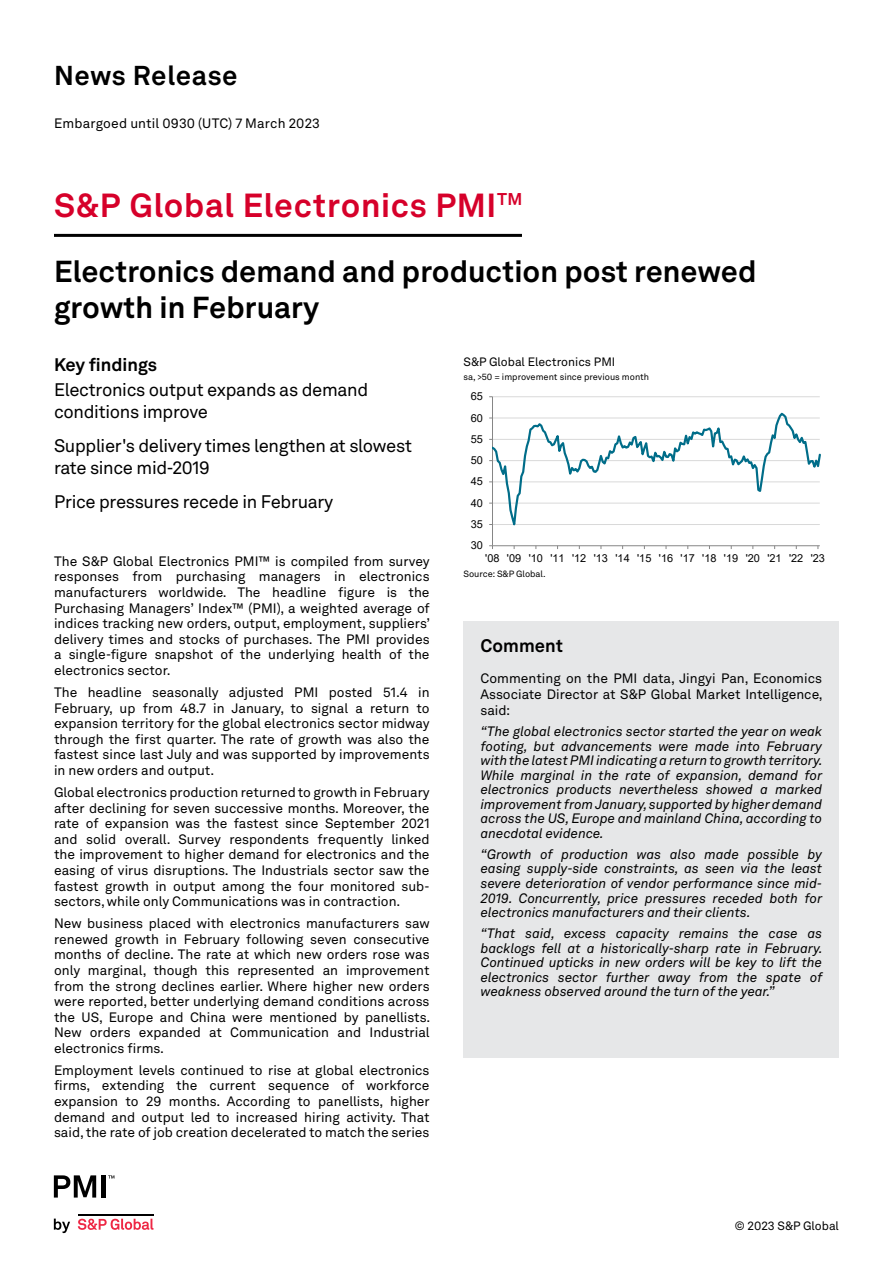
<style>
.page{position:relative;width:893px;height:1263px;background:#fff}
.page>*{position:absolute;margin:0;border:0;box-sizing:border-box;transform-origin:0 0}
.t1{font:700 33px "Akkurat LL";letter-spacing:.02em;color:#d6002a}
.Headline_rev{font:700 30px/36px "Akkurat LL";color:#000}
.Section_header{font:700 27px "Akkurat LL";letter-spacing:.025em;color:#000}
.Key_findings{font:18px/21.6px "Akkurat LL";letter-spacing:-.02em;color:#000}
.Subheader{font:700 18px "Akkurat LL";color:#000}
.Body_copy{font:13.5px/15.6px "Akkurat LL";color:#000;text-align:justify}
.Body_copy_2{font:italic 13.5px/14.5px "Akkurat LL";color:#000;text-align:justify}
.Body_copy_2-2{font:13.5px/16.2px "Akkurat LL";color:#000;text-align:justify}
.Chart_title{font:12px "Akkurat LL";color:#000}
.t2{font:10.95px "Arial";color:#000}
.Axis_title{font:9px "Akkurat LL";color:#000}
.Source{font:9px "Akkurat LL";color:#000}
</style>
<div class="page">
<hr style="left:492px;top:396px;width:328px;height:1px;background:#d9d9d9">
<hr style="left:492px;top:397px;width:1px;height:149px;background:#868686">
<hr style="left:492px;top:545px;width:328px;height:1px;background:#868686">
<svg style="left:489px;top:412px;width:332px;height:114px"></svg>
<hr style="left:54px;top:234px;width:468px;height:3px;background:#000">
<div style="left:464px;top:621px;width:375px;height:51px;background:#e6e7e8"></div>
<div style="left:463px;top:672px;width:376px;height:386px;background:#e6e7e8"></div>
<svg style="left:54px;top:1218px;width:16px;height:15px"></svg>
<svg style="left:78px;top:1218px;width:75px;height:12px"></svg>
<hr style="left:78px;top:1213px;width:75px;height:2px;background:#000">
<svg style="left:54px;top:1175px;width:42px;height:22px"></svg>
<div style="left:101px;top:1175px;width:5px;height:22px;background:#000"></div>
<svg style="left:108px;top:1175px;width:6px;height:3px"></svg>
<p class="Section_header" style="left:54px;top:55px;width:185px">News Release</p>
<p class="Body_copy" style="left:54px;top:114px;width:267px">Embargoed until 0930 (UTC) 7 March 2023</p>
<p class="t1" style="left:54px;top:180px;width:470px">S&amp;P Global Electronics PMI<sup>TM</sup></p>
<p class="Headline_rev" style="left:54px;top:252px;width:704px">Electronics demand and production post renewed growth in February</p>
<p class="Subheader" style="left:54px;top:351px;width:105px">Key findings</p>
<p class="Chart_title" style="left:463px;top:353px;width:153px">S&amp;P Global Electronics PMI</p>
<p class="Axis_title" style="left:463px;top:370px;width:187px">sa, &gt;50 = improvement since previous month</p>
<p class="Key_findings" style="left:54px;top:378px;width:316px">Electronics output expands as demand conditions improve</p>
<p class="Key_findings" style="left:54px;top:434px;width:360px">Supplier's delivery times lengthen at slowest rate since mid-2019</p>
<p class="Key_findings" style="left:54px;top:490px;width:281px">Price pressures recede in February</p>
<p class="t2" style="left:471px;top:389px;width:14px">65</p>
<p class="t2" style="left:471px;top:410px;width:14px">60</p>
<p class="t2" style="left:471px;top:431px;width:14px">55</p>
<p class="t2" style="left:471px;top:453px;width:14px">50</p>
<p class="t2" style="left:471px;top:474px;width:14px">45</p>
<p class="t2" style="left:471px;top:495px;width:14px">40</p>
<p class="t2" style="left:471px;top:516px;width:14px">35</p>
<p class="Body_copy" style="left:54px;top:552px;width:378px">The S&amp;P Global Electronics PMI™ is compiled from survey responses from purchasing managers in electronics manufacturers worldwide. The headline figure is the Purchasing Managers’ Index™ (PMI), a weighted average of indices tracking new orders, output, employment, suppliers’ delivery times and stocks of purchases. The PMI provides a single-figure snapshot of the underlying health of the electronics sector.</p>
<p class="Body_copy" style="left:54px;top:684px;width:377px">The headline seasonally adjusted PMI posted 51.4 in February, up from 48.7 in January, to signal a return to expansion territory for the global electronics sector midway through the first quarter. The rate of growth was also the fastest since last July and was supported by improvements in new orders and output.</p>
<p class="Body_copy" style="left:54px;top:784px;width:377px">Global electronics production returned to growth in February after declining for seven successive months. Moreover, the rate of expansion was the fastest since September 2021 and solid overall. Survey respondents frequently linked the improvement to higher demand for electronics and the easing of virus disruptions. The Industrials sector saw the fastest growth in output among the four monitored sub&shy;sectors, while only Communications was in contraction.</p>
<p class="Body_copy" style="left:54px;top:915px;width:378px">New business placed with electronics manufacturers saw renewed growth in February following seven consecutive months of decline. The rate at which new orders rose was only marginal, though this represented an improvement from the strong declines earlier. Where higher new orders were reported, better underlying demand conditions across the US, Europe and China were mentioned by panellists.<br>New orders expanded at Communication and Industrial electronics firms.</p>
<p class="Body_copy" style="left:54px;top:1062px;width:377px">Employment levels continued to rise at global electronics firms, extending the current sequence of workforce expansion to 29 months. According to panellists, higher demand and output led to increased hiring activity. That said, the rate of job creation decelerated to match the series</p>
<p class="t2" style="left:471px;top:538px;width:14px">30</p>
<p class="t2" style="left:485px;top:551px;width:341px">'08 '09 '10 '11 '12 '13 '14 '15 '16 '17 '18 '19 '20 '21 '22 '23</p>
<p class="Source" style="left:463px;top:567px;width:84px">Source: S&amp;P Global.</p>
<p class="Subheader" style="left:481px;top:632px;width:84px">Comment</p>
<p class="Body_copy_2-2" style="left:480px;top:669px;width:344px">Commenting on the PMI data, Jingyi Pan, Economics Associate Director at S&amp;P Global Market Intelligence, said:</p>
<p class="Body_copy_2" style="left:480px;top:723px;width:344px">“The global electronics sector started the year on weak footing, but advancements were made into February with the latest PMI indicating a return to growth territory.<br>While marginal in the rate of expansion, demand for electronics products nevertheless showed a marked improvement from January, supported by higher demand across the US, Europe and mainland China, according to anecdotal evidence.</p>
<p class="Body_copy_2" style="left:480px;top:846px;width:343px">“Growth of production was also made possible by easing supply-side constraints, as seen via the least severe deterioration of vendor performance since mid-2019. Concurrently, price pressures receded both for electronics manufacturers and their clients.</p>
<p class="Body_copy_2" style="left:480px;top:925px;width:344px">“That said, excess capacity remains the case as backlogs fell at a historically-sharp rate in February.<br>Continued upticks in new orders will be key to lift the electronics sector further away from the spate of weakness observed around the turn of the year.”</p>
<p class="Chart_title" style="left:735px;top:1216px;width:106px">© 2023 S&amp;P Global</p>
</div>
